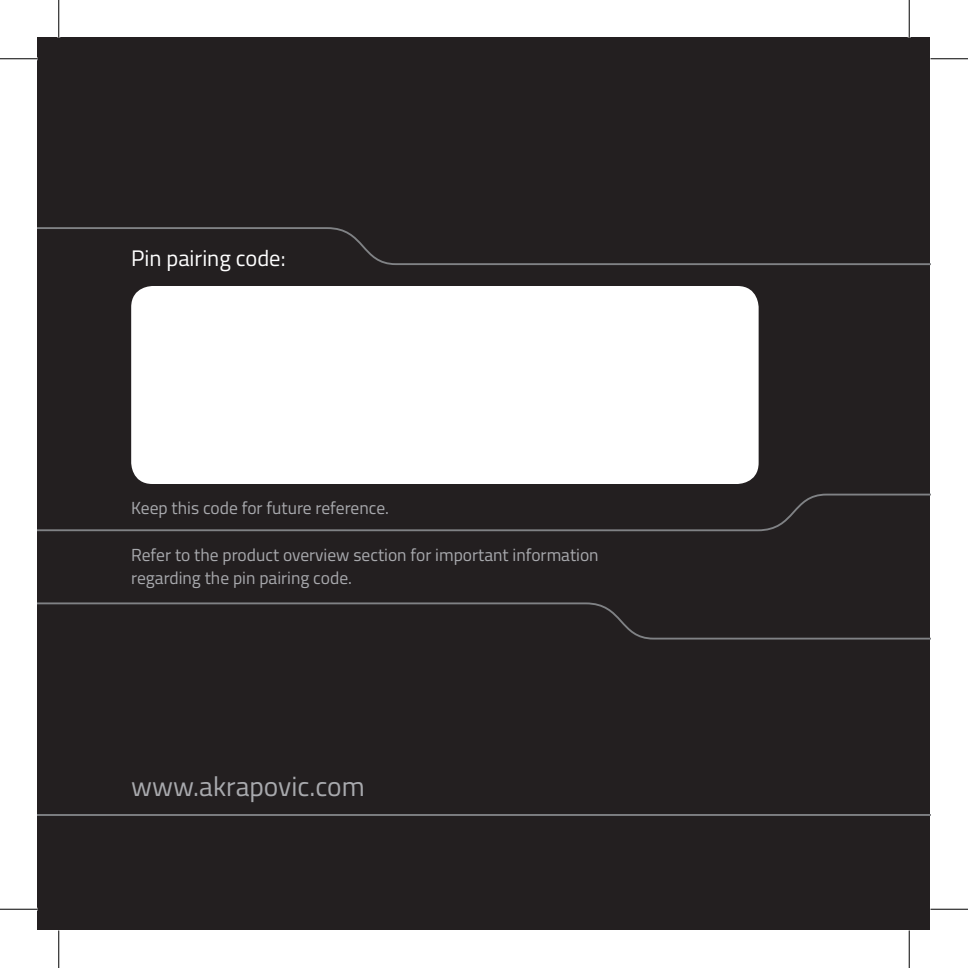
<style>
.page{position:relative;width:968px;height:968px;background:#fff}
.page>*{position:absolute;margin:0;border:0;box-sizing:border-box;transform-origin:0 0}
.t1{font:27.5px "Titillium Web";color:#a8a9ad}
.t2{font:22.5px "Titillium Web";color:#fff}
.t3{font:17.5px/22.5px "Titillium Web";color:#a8a9ad}
</style>
<div class="page">
<div style="left:38px;top:38px;width:892px;height:891px;background:#231f20"></div>
<div style="left:131px;top:286px;width:628px;height:198px;background:#fff;border-radius:21px"></div>
<svg style="left:38px;top:493px;width:892px;height:147px"></svg>
<svg style="left:38px;top:227px;width:892px;height:39px"></svg>
<hr style="left:38px;top:814px;width:892px;height:2px;background:#7a7c7f">
<hr style="left:0;top:58px;width:38px;height:1px;background:#000">
<hr style="left:930px;top:58px;width:38px;height:1px;background:#000">
<hr style="left:0;top:909px;width:38px;height:1px;background:#000">
<hr style="left:930px;top:909px;width:38px;height:1px;background:#000">
<hr style="left:58px;top:0;width:1px;height:37px;background:#000">
<hr style="left:58px;top:930px;width:1px;height:38px;background:#000">
<hr style="left:909px;top:0;width:1px;height:37px;background:#000">
<hr style="left:909px;top:930px;width:1px;height:38px;background:#000">
<p class="t2" style="left:131px;top:242px;width:156px">Pin pairing code:</p>
<p class="t3" style="left:131px;top:495px;width:259px">Keep this code for future reference.</p>
<p class="t3" style="left:131px;top:543px;width:469px">Refer to the product overview section for important information regarding the pin pairing code.</p>
<h1 class="t1" style="left:131px;top:766px;width:235px">www.akrapovic.com</h1>
</div>
